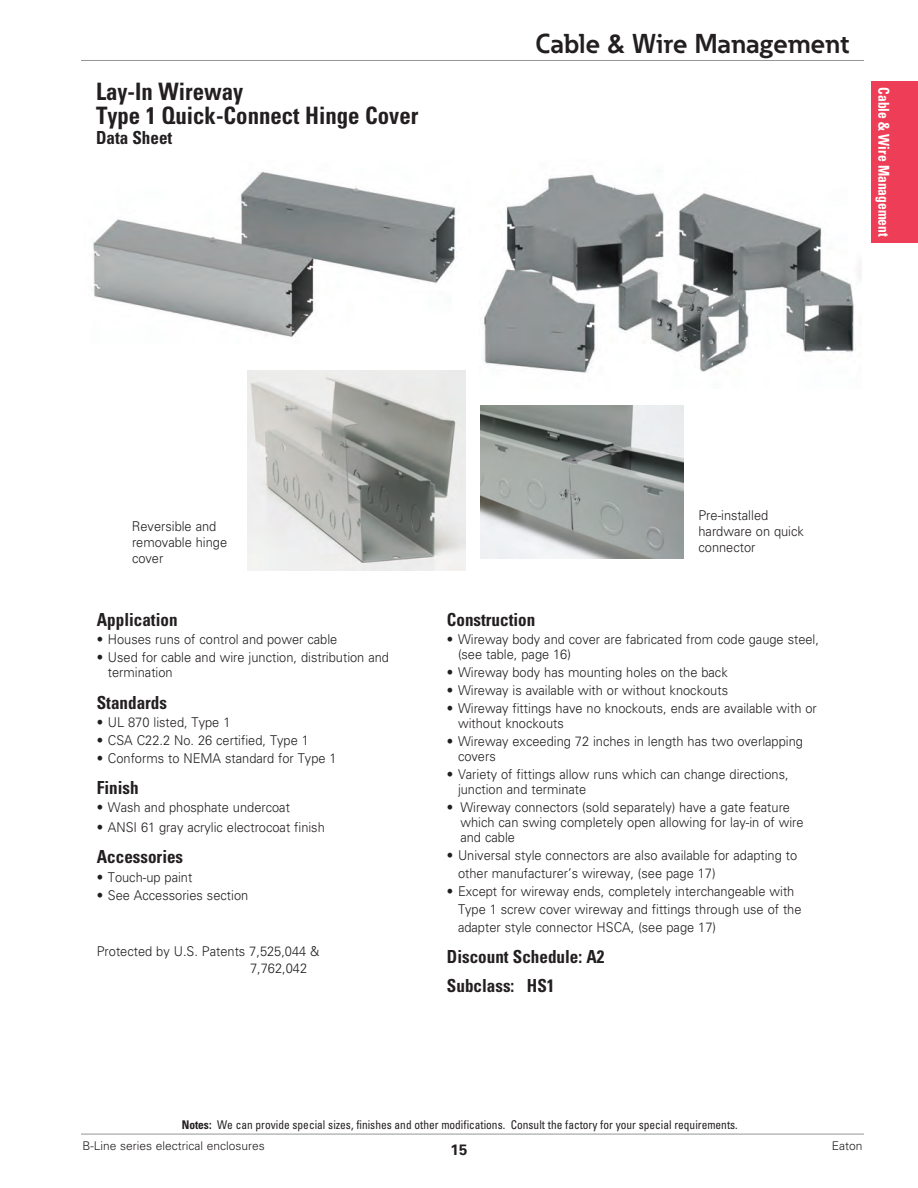
<style>
.page{position:relative;width:918px;height:1188px;background:#fff}
.page>*{position:absolute;margin:0;border:0;box-sizing:border-box;transform-origin:0 0}
.t1{font:700 27px "Eaton";color:#231f20}
.t2{font:700 condensed 24px/24px "Univers LT Std";color:#231f20;scale:.95 1}
.t3{font:700 condensed 18px/28.3px "Univers LT Std";color:#231f20;scale:.95 1}
.t4{font:700 condensed 15px "Univers LT Std";color:#fff;scale:.9 1}
.t5{font:700 15px "Univers LT Std";color:#231f20}
.t6{font:300 13.5px/15px "Univers LT Std";color:#231f20;scale:.95 1}
.t7{font:condensed 12px "Univers LT Std";color:#231f20;scale:.95 1}
.t8{font:300 12px "Univers LT Std";color:#231f20}
.s1{font-weight:700}
</style>
<div class="page">
<div style="left:871px;top:81px;width:47px;height:162px;background:#ee3d56"></div>
<img style="left:93px;top:172px;width:365px;height:165px">
<img style="left:248px;top:370px;width:217px;height:200px">
<img style="left:483px;top:174px;width:379px;height:199px">
<img style="left:480px;top:406px;width:204px;height:152px">
<hr style="left:81px;top:60px;width:783px;height:1px;background:#939598">
<hr style="left:81px;top:1134px;width:783px;height:1px;background:#939598">
<h2 class="t2" style="left:96px;top:81px;width:341px">Lay-In Wireway<br>Type 1 Quick-Connect Hinge Cover</h2>
<h3 class="t3" style="left:96px;top:124px;width:82px">Data Sheet</h3>
<h1 class="t1" style="left:535px;top:34px;width:315px">Cable &amp; Wire Management</h1>
<p class="t4" style="left:889px;top:87px;width:167px;rotate:90deg">Cable &amp; Wire Management</p>
<p class="t6" style="left:132px;top:519px;width:102px;line-height:16.2px">Reversible and removable hinge cover</p>
<p class="t6" style="left:698px;top:508px;width:113px;line-height:16.2px">Pre-installed hardware on quick connector</p>
<h3 class="t3" style="left:97px;top:607px;width:87px">Application</h3>
<p class="t6" style="left:97px;top:633px;width:255px">• Houses runs of control and power cable</p>
<p class="t6" style="left:108px;top:651px;width:297px;text-indent:-11px">• Used for cable and wire junction, distribution and termination</p>
<h3 class="t3" style="left:97px;top:689px;width:75px">Standards</h3>
<p class="t6" style="left:97px;top:716px;width:142px">• UL 870 listed, Type 1</p>
<p class="t6" style="left:97px;top:734px;width:225px">• CSA C22.2 No. 26 certified, Type 1</p>
<p class="t6" style="left:97px;top:752px;width:254px">• Conforms to NEMA standard for Type 1</p>
<h3 class="t3" style="left:97px;top:775px;width:45px">Finish</h3>
<p class="t6" style="left:97px;top:801px;width:205px">• Wash and phosphate undercoat</p>
<p class="t6" style="left:97px;top:821px;width:242px">• ANSI 61 gray acrylic electrocoat finish</p>
<h3 class="t3" style="left:97px;top:844px;width:92px">Accessories</h3>
<p class="t6" style="left:97px;top:871px;width:102px">• Touch-up paint</p>
<p class="t6" style="left:97px;top:889px;width:161px">• See Accessories section</p>
<p class="t6" style="left:250px;top:945px;width:75px;line-height:16.2px;text-indent:-153px">Protected by U.S. Patents 7,525,044 &amp;<br>7,762,042</p>
<h3 class="t3" style="left:447px;top:607px;width:95px">Construction</h3>
<p class="t6" style="left:458px;top:633px;width:382px;text-indent:-11px">• Wireway body and cover are fabricated from code gauge steel, (see table, page 16)</p>
<p class="t6" style="left:447px;top:666px;width:297px">• Wireway body has mounting holes on the back</p>
<p class="t6" style="left:447px;top:684px;width:297px">• Wireway is available with or without knockouts</p>
<p class="t6" style="left:458px;top:702px;width:379px;text-indent:-11px">• Wireway fittings have no knockouts, ends are available with or without knockouts</p>
<p class="t6" style="left:458px;top:735px;width:365px;text-indent:-11px">• Wireway exceeding 72 inches in length has two overlapping covers</p>
<p class="t6" style="left:458px;top:768px;width:350px;text-indent:-11px">• Variety of fittings allow runs which can change directions, junction and terminate</p>
<p class="t6" style="left:460px;top:801px;width:363px;text-indent:-14px">• Wireway connectors (sold separately) have a gate feature which can swing completely open allowing for lay-in of wire and cable</p>
<p class="t6" style="left:458px;top:848px;width:359px;line-height:18px;text-indent:-11px">• Universal style connectors are also available for adapting to other manufacturer’s wireway, (see page 17)</p>
<p class="t6" style="left:458px;top:884px;width:363px;line-height:18px;text-indent:-11px">• Except for wireway ends, completely interchangeable with<br>Type 1 screw cover wireway and fittings through use of the adapter style connector HSCA, (see page 17)</p>
<h3 class="t3" style="left:447px;top:944px;width:167px">Discount Schedule: A2<br>Subclass: HS1</h3>
<p class="t7" style="left:182px;top:1120px;width:587px"><span class="s1">Notes:</span> We can provide special sizes, finishes and other modifications. Consult the factory for your special requirements.</p>
<p class="t8" style="left:83px;top:1141px;width:184px">B-Line series electrical enclosures</p>
<p class="t8" style="left:832px;top:1141px;width:32px">Eaton</p>
<p class="t5" style="left:451px;top:1145px;width:18px">15</p>
</div>
